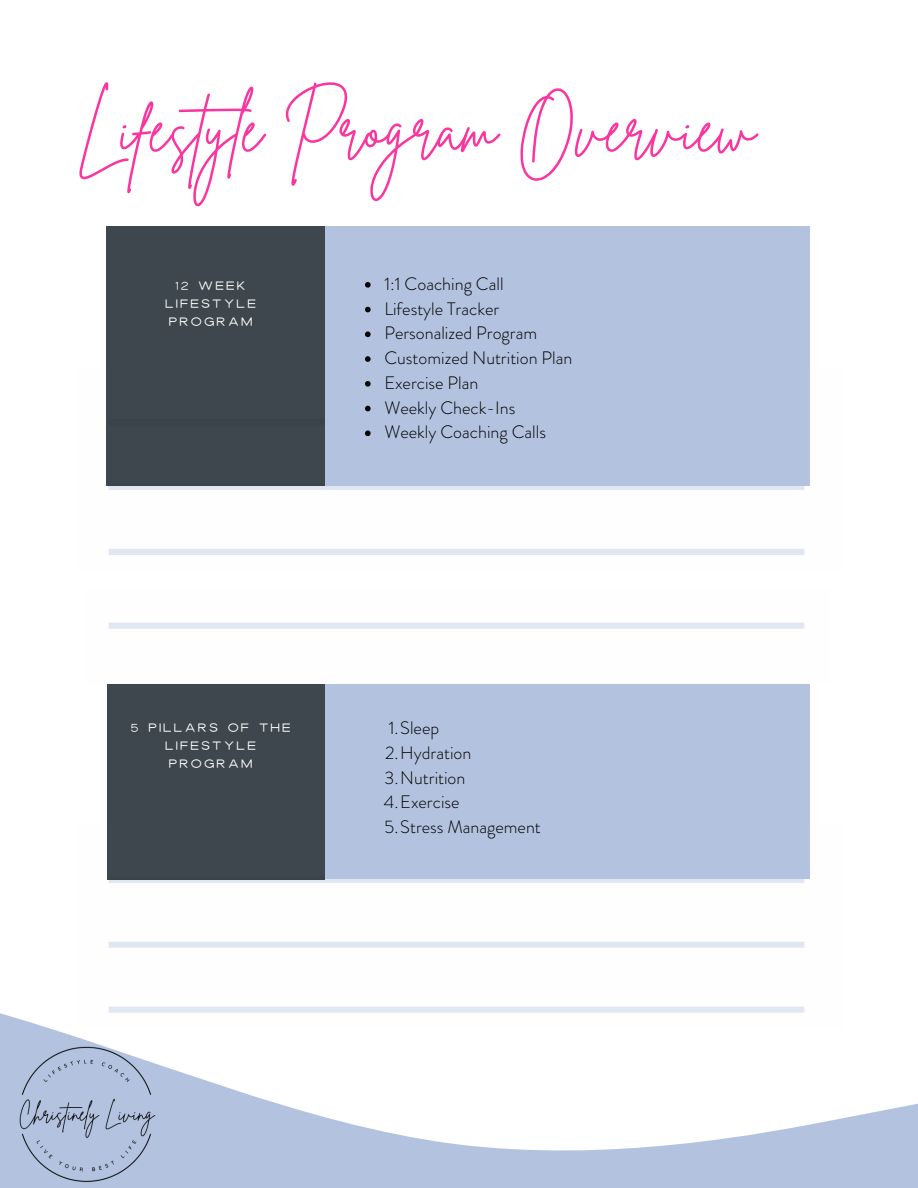
<style>
.page{position:relative;width:918px;height:1188px;background:#fff}
.page>*{position:absolute;margin:0;border:0;box-sizing:border-box;transform-origin:0 0}
.t1{font:64.95px "Brittany Signature";color:#fa35a0}
.t2{font:300 18px "Brandon Grotesque";color:#000}
.t3{font:300 13.95px/18px "Dallas";letter-spacing:.1em;color:#fff;text-align:center}
</style>
<div class="page">
<div style="left:109px;top:484px;width:695px;height:6px;background:#e0e7f2"></div>
<div style="left:109px;top:549px;width:695px;height:6px;background:#e0e7f2"></div>
<div style="left:107px;top:226px;width:218px;height:260px;background:#3d474d"></div>
<div style="left:325px;top:227px;width:485px;height:259px;background:#b3c3df"></div>
<svg style="left:0;top:1013px;width:918px;height:175px"></svg>
<svg style="left:365px;top:282px;width:6px;height:6px"></svg>
<svg style="left:365px;top:307px;width:6px;height:5px"></svg>
<svg style="left:365px;top:331px;width:6px;height:6px"></svg>
<svg style="left:365px;top:356px;width:6px;height:6px"></svg>
<svg style="left:365px;top:381px;width:6px;height:6px"></svg>
<svg style="left:365px;top:406px;width:6px;height:5px"></svg>
<svg style="left:365px;top:430px;width:6px;height:6px"></svg>
<svg style="left:76px;top:879px;width:767px;height:149px"></svg>
<div style="left:109px;top:942px;width:695px;height:6px;background:#e0e7f2"></div>
<div style="left:109px;top:1007px;width:695px;height:6px;background:#e0e7f2"></div>
<svg style="left:109px;top:879px;width:695px;height:4px;background:#d3dae5"></svg>
<div style="left:107px;top:684px;width:218px;height:195px;background:#3d474d"></div>
<div style="left:325px;top:684px;width:485px;height:195px;background:#b3c3df"></div>
<svg style="left:108px;top:622px;width:697px;height:6px"></svg>
<div style="left:109px;top:623px;width:695px;height:6px;background:#e0e7f2"></div>
<img style="left:16px;top:1045px;width:141px;height:141px">
<h1 class="t1" style="left:76px;top:87px;width:681px">Lifestyle Program Overview</h1>
<p class="t3" style="left:165px;top:276px;width:93px">12 WEEK<br>LIFESTYLE<br>PROGRAM</p>
<p class="t2" style="left:384px;top:271px;width:121px">1:1 Coaching Call</p>
<p class="t2" style="left:384px;top:296px;width:116px">Lifestyle Tracker</p>
<p class="t2" style="left:384px;top:320px;width:154px">Personalized Program</p>
<p class="t2" style="left:384px;top:345px;width:189px">Customized Nutrition Plan</p>
<p class="t2" style="left:384px;top:370px;width:96px">Exercise Plan</p>
<p class="t2" style="left:384px;top:395px;width:133px">Weekly Check-Ins</p>
<p class="t2" style="left:384px;top:419px;width:163px">Weekly Coaching Calls</p>
<p class="t3" style="left:130px;top:718px;width:162px">5 PILLARS OF THE<br>LIFESTYLE<br>PROGRAM</p>
<p class="t2" style="left:389px;top:715px;width:52px">1.Sleep</p>
<p class="t2" style="left:385px;top:740px;width:88px">2.Hydration</p>
<p class="t2" style="left:385px;top:765px;width:82px">3.Nutrition</p>
<p class="t2" style="left:384px;top:790px;width:77px">4.Exercise</p>
<p class="t2" style="left:385px;top:814px;width:158px">5.Stress Management</p>
</div>
